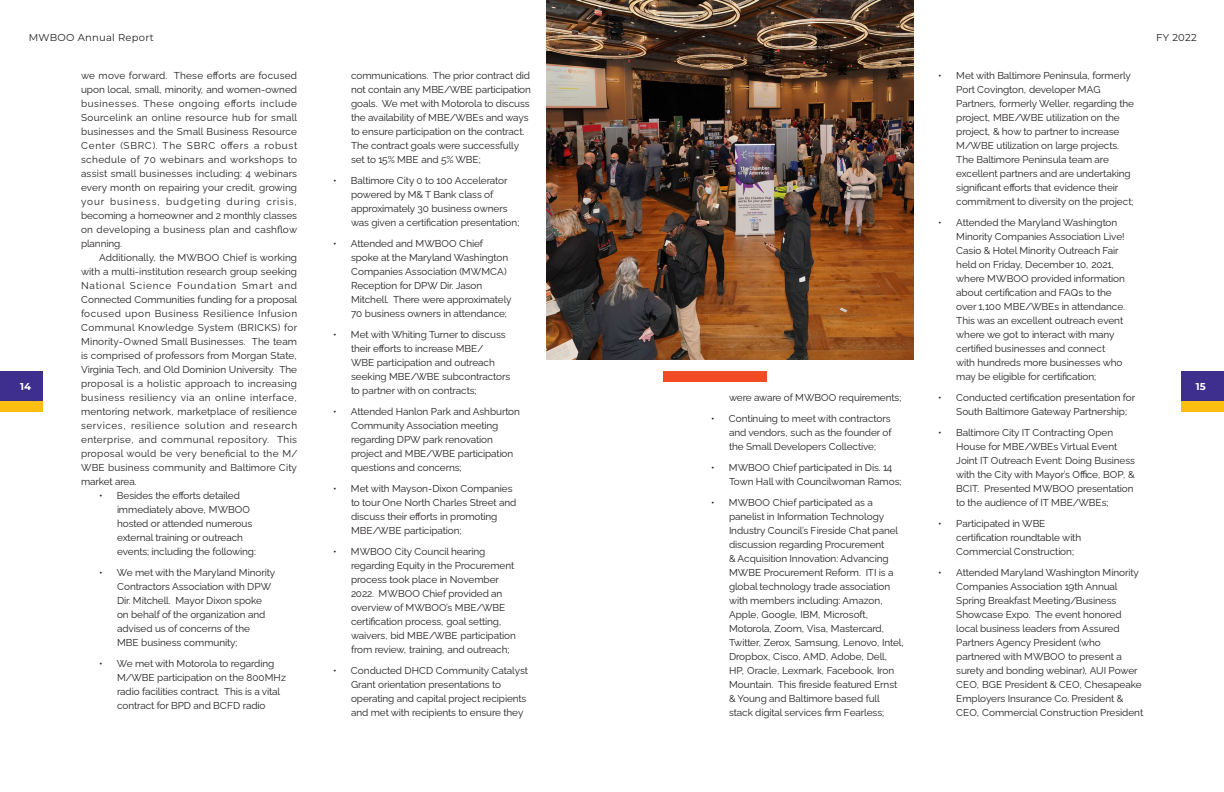
<style>
.page{position:relative;width:1224px;height:792px;background:#fff}
.page>*{position:absolute;margin:0;border:0;box-sizing:border-box;transform-origin:0 0}
.Body_Copy{font:100 10px/14px "Raleway";letter-spacing:-.01em;color:#231f20}
.t1{font:10px "Montserrat";letter-spacing:.025em;color:#231f20}
.t2{font:700 10px "Montserrat";color:#fff}
</style>
<div class="page">
<div style="left:0;top:371px;width:42px;height:30px;background:#3e2e8e"></div>
<div style="left:1182px;top:371px;width:42px;height:31px;background:#3e2e8e"></div>
<div style="left:0;top:401px;width:42px;height:11px;background:#fdbe12"></div>
<div style="left:1182px;top:402px;width:42px;height:10px;background:#fdbe12"></div>
<img style="left:546px;top:0;width:367px;height:360px">
<div style="left:664px;top:371px;width:103px;height:10px;background:#f04b22"></div>
<p class="t1" style="left:29px;top:30px;width:127px">MWBOO Annual Report</p>
<p class="t1" style="left:1156px;top:30px;width:42px">FY 2022</p>
<p class="Body_Copy" style="left:81px;top:67px;width:218px;text-align:justify">we move forward. These efforts are focused upon local, small, minority, and women-owned businesses. These ongoing efforts include Sourcelink an online resource hub for small businesses and the Small Business Resource Center (SBRC). The SBRC offers a robust schedule of 70 webinars and workshops to assist small businesses including: 4 webinars every month on repairing your credit, growing your business, budgeting during crisis, becoming a homeowner and 2 monthly classes on developing a business plan and cashflow planning.</p>
<p class="Body_Copy" style="left:81px;top:249px;width:218px;text-align:justify;text-indent:18px">Additionally, the MWBOO Chief is working with a multi-institution research group seeking National Science Foundation Smart and Connected Communities funding for a proposal focused upon Business Resilience Infusion Communal Knowledge System (BRICKS) for Minority-Owned Small Businesses. The team is comprised of professors from Morgan State, Virginia Tech, and Old Dominion University. The proposal is a holistic approach to increasing business resiliency via an online interface, mentoring network, marketplace of resilience services, resilience solution and research enterprise, and communal repository. This proposal would be very beneficial to the M/ WBE business community and Baltimore City market area.</p>
<p class="Body_Copy" style="left:117px;top:487px;width:140px;text-indent:-18px">• Besides the efforts detailed immediately above, MWBOO hosted or attended numerous external training or outreach events; including the following:</p>
<p class="Body_Copy" style="left:117px;top:564px;width:160px;text-indent:-18px">• We met with the Maryland Minority<br>Contractors Association with DPW<br>Dir. Mitchell. Mayor Dixon spoke on behalf of the organization and advised us of concerns of the<br>MBE business community;</p>
<p class="Body_Copy" style="left:117px;top:655px;width:170px;text-indent:-18px">• We met with Motorola to regarding M/WBE participation on the 800MHz radio facilities contract. This is a vital contract for BPD and BCFD radio</p>
<p class="Body_Copy" style="left:956px;top:67px;width:179px;text-indent:-18px">• Met with Baltimore Peninsula, formerly Port Covington, developer MAG Partners, formerly Weller, regarding the project, MBE/WBE utilization on the project, &amp; how to partner to increase M/WBE utilization on large projects.<br>The Baltimore Peninsula team are excellent partners and are undertaking significant efforts that evidence their commitment to diversity on the project;</p>
<p class="Body_Copy" style="left:956px;top:214px;width:170px;text-indent:-18px">• Attended the Maryland Washington Minority Companies Association Live!<br>Casio &amp; Hotel Minority Outreach Fair held on Friday, December 10, 2021, where MWBOO provided information about certification and FAQs to the over 1,100 MBE/WBEs in attendance.<br>This was an excellent outreach event where we got to interact with many certified businesses and connect with hundreds more businesses who may be eligible for certification;</p>
<p class="Body_Copy" style="left:956px;top:389px;width:181px;text-indent:-18px">• Conducted certification presentation for<br>South Baltimore Gateway Partnership;</p>
<p class="Body_Copy" style="left:956px;top:424px;width:180px;text-indent:-18px">• Baltimore City IT Contracting Open House for MBE/WBEs Virtual Event Joint IT Outreach Event: Doing Business with the City with Mayor’s Office, BOP, &amp; BCIT. Presented MWBOO presentation to the audience of IT MBE/WBEs;</p>
<p class="Body_Copy" style="left:956px;top:515px;width:126px;text-indent:-18px">• Participated in WBE certification roundtable with<br>Commercial Construction;</p>
<p class="Body_Copy" style="left:956px;top:564px;width:189px;text-indent:-18px">• Attended Maryland Washington Minority Companies Association 19th Annual Spring Breakfast Meeting/Business Showcase Expo. The event honored local business leaders from Assured Partners Agency President (who partnered with MWBOO to present a surety and bonding webinar), AUI Power CEO, BGE President &amp; CEO, Chesapeake Employers Insurance Co. President &amp; CEO, Commercial Construction President</p>
<p class="Body_Copy" style="left:351px;top:67px;width:182px">communications. The prior contract did not contain any MBE/WBE participation goals. We met with Motorola to discuss the availability of MBE/WBEs and ways to ensure participation on the contract.<br>The contract goals were successfully set to 15% MBE and 5% WBE;</p>
<p class="Body_Copy" style="left:351px;top:172px;width:170px;text-indent:-18px">• Baltimore City 0 to 100 Accelerator powered by M&amp; T Bank class of approximately 30 business owners was given a certification presentation;</p>
<p class="Body_Copy" style="left:351px;top:235px;width:162px;text-indent:-18px">• Attended and MWBOO Chief spoke at the Maryland Washington<br>Companies Association (MWMCA)<br>Reception for DPW Dir. Jason<br>Mitchell. There were approximately<br>70 business owners in attendance;</p>
<p class="Body_Copy" style="left:351px;top:326px;width:161px;text-indent:-18px">• Met with Whiting Turner to discuss their efforts to increase MBE/<br>WBE participation and outreach seeking MBE/WBE subcontractors to partner with on contracts;</p>
<p class="Body_Copy" style="left:351px;top:403px;width:171px;text-indent:-18px">• Attended Hanlon Park and Ashburton<br>Community Association meeting regarding DPW park renovation project and MBE/WBE participation questions and concerns;</p>
<p class="Body_Copy" style="left:351px;top:480px;width:167px;text-indent:-18px">• Met with Mayson-Dixon Companies to tour One North Charles Street and discuss their efforts in promoting<br>MBE/WBE participation;</p>
<p class="Body_Copy" style="left:351px;top:543px;width:166px;text-indent:-18px">• MWBOO City Council hearing regarding Equity in the Procurement process took place in November 2022. MWBOO Chief provided an overview of MWBOO’s MBE/WBE certification process, goal setting, waivers, bid MBE/WBE participation from review, training, and outreach;</p>
<p class="Body_Copy" style="left:351px;top:662px;width:179px;text-indent:-18px">• Conducted DHCD Community Catalyst Grant orientation presentations to operating and capital project recipients and met with recipients to ensure they</p>
<p class="t2" style="left:20px;top:379px;width:13px">14</p>
<p class="t2" style="left:1196px;top:379px;width:12px">15</p>
<p class="Body_Copy" style="left:729px;top:389px;width:174px">were aware of MWBOO requirements;</p>
<p class="Body_Copy" style="left:729px;top:410px;width:164px;text-align:justify;text-indent:-18px">• Continuing to meet with contractors and vendors, such as the founder of the Small Developers Collective;</p>
<p class="Body_Copy" style="left:729px;top:459px;width:174px;text-indent:-18px">• MWBOO Chief participated in Dis. 14<br>Town Hall with Councilwoman Ramos;</p>
<p class="Body_Copy" style="left:729px;top:494px;width:176px;text-indent:-18px">• MWBOO Chief participated as a panelist in Information Technology Industry Council’s Fireside Chat panel discussion regarding Procurement<br>&amp; Acquisition Innovation: Advancing MWBE Procurement Reform. ITI is a global technology trade association with members including: Amazon, Apple, Google, IBM, Microsoft, Motorola, Zoom, Visa, Mastercard, Twitter, Zerox, Samsung, Lenovo, Intel, Dropbox, Cisco, AMD, Adobe, Dell, HP, Oracle, Lexmark, Facebook, Iron Mountain. This fireside featured Ernst &amp; Young and Baltimore based full stack digital services firm Fearless;</p>
</div>
